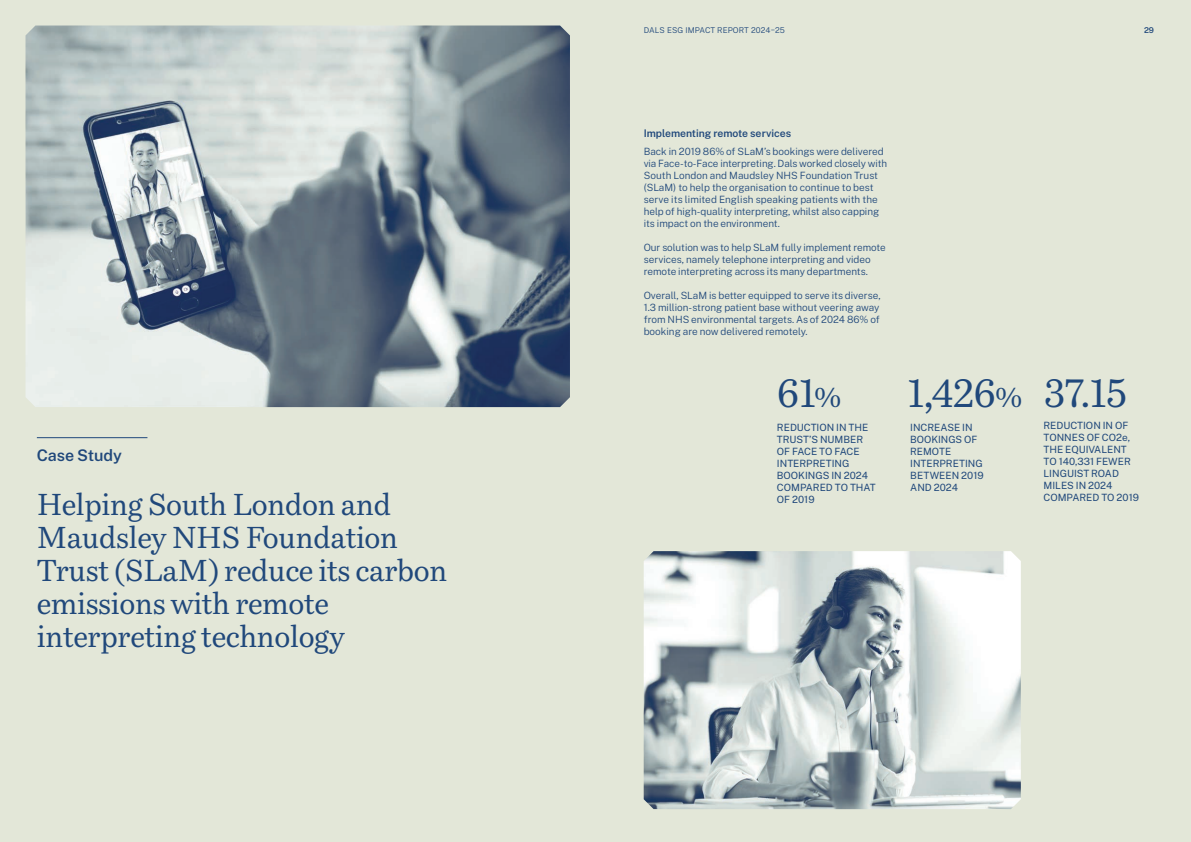
<style>
.page{position:relative;width:1191px;height:842px;background:#e3e7d8}
.page>*{position:absolute;margin:0;border:0;box-sizing:border-box;transform-origin:0 0}
.t1{font:40px "Bressay";letter-spacing:-.07em;color:#20487b}
.t2{font:30px/33px "Bressay";letter-spacing:-.01em;color:#20487b}
.t3{font:600 16px "Public Sans";letter-spacing:-.005em;color:#20487b}
.t4{font:600 10.5px "Public Sans";color:#20487b}
.t5{font:300 10px/12px "Public Sans";color:#20487b}
.t6{font:10px/12px "Public Sans";color:#20487b}
.t7{font:300 8px "Public Sans";letter-spacing:.01em;color:#20487b}
.t8{font:600 8px "Public Sans";color:#20487b}
.s1{font-size:28px}
</style>
<div class="page">
<img style="left:26px;top:26px;width:544px;height:381px">
<hr style="left:37px;top:437px;width:110px;height:1px;background:#20487b">
<img style="left:643px;top:551px;width:377px;height:258px">
<p class="t3" style="left:37px;top:445px;width:87px">Case Study</p>
<p class="t2" style="left:37px;top:488px;width:412px">Helping South London and<br>Maudsley NHS Foundation<br>Trust (SLaM) reduce its carbon emissions with remote interpreting technology</p>
<p class="t7" style="left:643px;top:25px;width:143px">DALS ESG IMPACT REPORT 2024–25</p>
<p class="t8" style="left:1144px;top:25px;width:12px">29</p>
<p class="t4" style="left:643px;top:126px;width:149px">Implementing remote services</p>
<p class="t5" style="left:643px;top:145px;width:245px">Back in 2019 86% of SLaM’s bookings were delivered via Face-to-Face interpreting. Dals worked closely with South London and Maudsley NHS Foundation Trust (SLaM) to help the organisation to continue to best serve its limited English speaking patients with the help of high-quality interpreting, whilst also capping its impact on the environment.</p>
<p class="t5" style="left:643px;top:241px;width:244px">Our solution was to help SLaM fully implement remote services, namely telephone interpreting and video remote interpreting across its many departments.</p>
<p class="t5" style="left:643px;top:289px;width:238px">Overall, SLaM is better equipped to serve its diverse, 1.3 million-strong patient base without veering away from NHS environmental targets. As of 2024 86% of booking are now delivered remotely.</p>
<p class="t1" style="left:777px;top:370px;width:66px">61<span class="s1">%</span></p>
<p class="t1" style="left:904px;top:370px;width:120px">1,426<span class="s1">%</span></p>
<p class="t1" style="left:1043px;top:370px;width:86px">37.15</p>
<p class="t6" style="left:777px;top:421px;width:100px">REDUCTION IN THE<br>TRUST’S NUMBER<br>OF FACE TO FACE<br>INTERPRETING<br>BOOKINGS IN 2024<br>COMPARED TO THAT<br>OF 2019</p>
<p class="t6" style="left:910px;top:421px;width:75px">INCREASE IN<br>BOOKINGS OF<br>REMOTE<br>INTERPRETING<br>BETWEEN 2019<br>AND 2024</p>
<p class="t6" style="left:1043px;top:419px;width:97px">REDUCTION IN OF<br>TONNES OF CO2e,<br>THE EQUIVALENT<br>TO 140,331 FEWER<br>LINGUIST ROAD<br>MILES IN 2024<br>COMPARED TO 2019</p>
</div>
